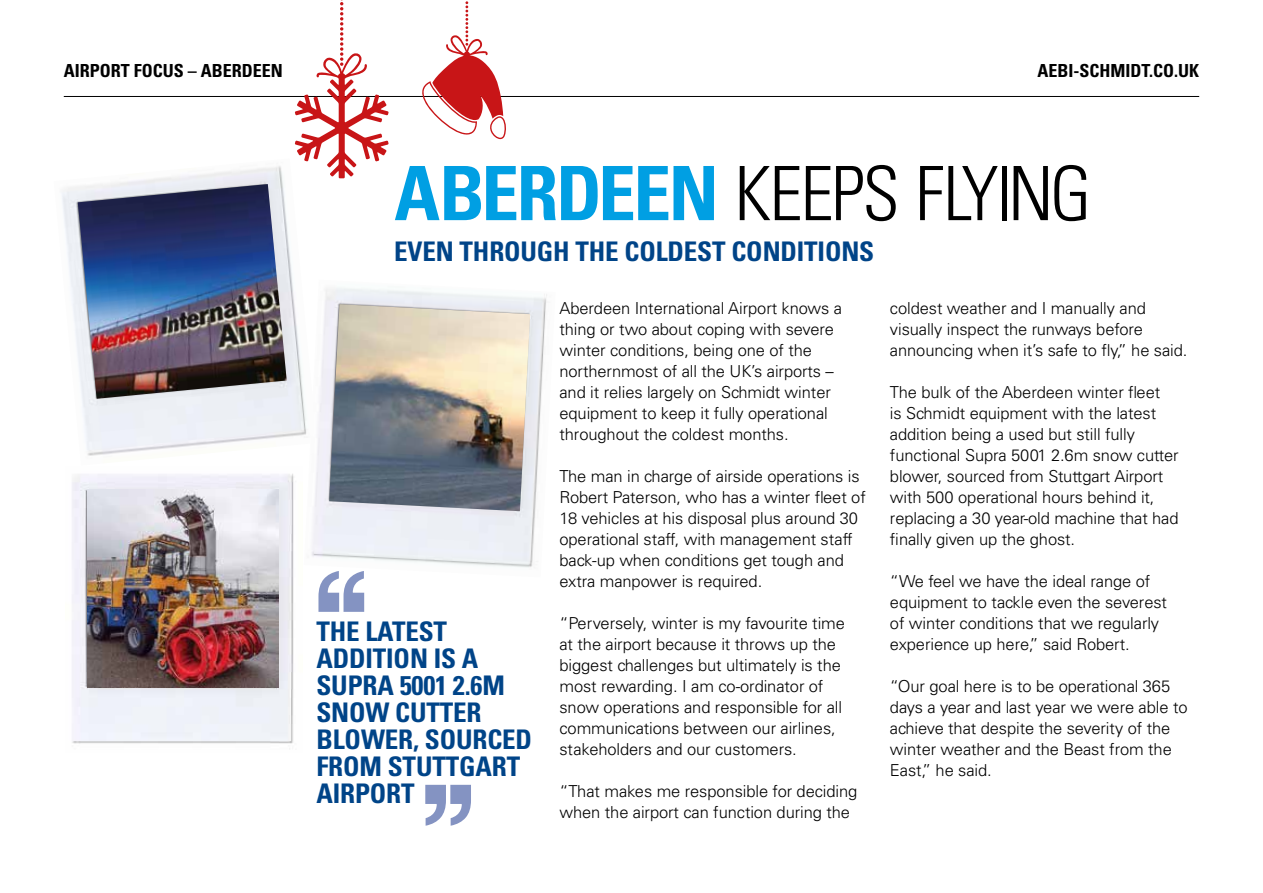
<style>
.page{position:relative;width:1263px;height:893px;background:#fff}
.page>*{position:absolute;margin:0;border:0;box-sizing:border-box;transform-origin:0 0}
.t1{font:700 149.1px "Helvetica";color:#8493c2}
.t2{font:300 condensed 75px "Univers LT Std";letter-spacing:-.03em;color:#000}
.t3{font:700 condensed 27px/27px "Univers LT Std";letter-spacing:-.005em;color:#048}
.t4{font:700 condensed 18px "Univers LT Std";color:#000}
.t5{font:300 16.5px/21px "Univers LT Std";letter-spacing:-.005em;color:#000}
.s1{font-weight:700;color:#009fe3}
</style>
<div class="page">
<hr style="left:64px;top:96px;width:1135px;height:1px;background:#000">
<img style="left:61px;top:166px;width:243px;height:290px">
<img style="left:78px;top:184px;width:209px;height:215px">
<img style="left:72px;top:474px;width:222px;height:270px">
<img style="left:87px;top:490px;width:191px;height:197px">
<img style="left:304px;top:287px;width:243px;height:281px">
<img style="left:329px;top:304px;width:201px;height:207px">
<svg style="left:295px;top:0;width:94px;height:178px"></svg>
<svg style="left:422px;top:1px;width:84px;height:139px"></svg>
<p class="t4" style="left:64px;top:59px;width:221px">AIRPORT FOCUS – ABERDEEN</p>
<p class="t4" style="left:1037px;top:59px;width:163px">AEBI-SCHMIDT.CO.UK</p>
<h2 class="t2" style="left:394px;top:149px;width:699px"><span class="s1">ABERDEEN</span> KEEPS FLYING</h2>
<h3 class="t3" style="left:394px;top:238px;width:481px">EVEN THROUGH THE COLDEST CONDITIONS</h3>
<h1 class="t1" style="left:308px;top:506px;width:68px">‘‘</h1>
<h3 class="t3" style="left:316px;top:618px;width:217px">THE LATEST<br>ADDITION IS A<br>SUPRA 5001 2.6M<br>SNOW CUTTER<br>BLOWER, SOURCED<br>FROM STUTTGART<br>AIRPORT</h3>
<h1 class="t1" style="left:481px;top:890px;width:68px;rotate:-180deg">‘‘</h1>
<p class="t5" style="left:559px;top:298px;width:284px">Aberdeen International Airport knows a thing or two about coping with severe winter conditions, being one of the northernmost of all the UK’s airports – and it relies largely on Schmidt winter equipment to keep it fully operational throughout the coldest months.</p>
<p class="t5" style="left:559px;top:466px;width:308px">The man in charge of airside operations is Robert Paterson, who has a winter fleet of 18 vehicles at his disposal plus around 30 operational staff, with management staff back-up when conditions get tough and extra manpower is required.</p>
<p class="t5" style="left:559px;top:613px;width:287px">“Perversely, winter is my favourite time at the airport because it throws up the biggest challenges but ultimately is the most rewarding. I am co-ordinator of snow operations and responsible for all communications between our airlines, stakeholders and our customers.</p>
<p class="t5" style="left:559px;top:781px;width:299px">“That makes me responsible for deciding when the airport can function during the</p>
<p class="t5" style="left:890px;top:298px;width:299px">coldest weather and I manually and visually inspect the runways before announcing when it’s safe to fly,” he said.</p>
<p class="t5" style="left:890px;top:382px;width:290px">The bulk of the Aberdeen winter fleet<br>is Schmidt equipment with the latest addition being a used but still fully functional Supra 5001 2.6m snow cutter blower, sourced from Stuttgart Airport with 500 operational hours behind it, replacing a 30 year-old machine that had finally given up the ghost.</p>
<p class="t5" style="left:890px;top:571px;width:279px">“We feel we have the ideal range of equipment to tackle even the severest of winter conditions that we regularly experience up here,” said Robert.</p>
<p class="t5" style="left:890px;top:676px;width:299px">“Our goal here is to be operational 365 days a year and last year we were able to achieve that despite the severity of the winter weather and the Beast from the East,” he said.</p>
</div>
